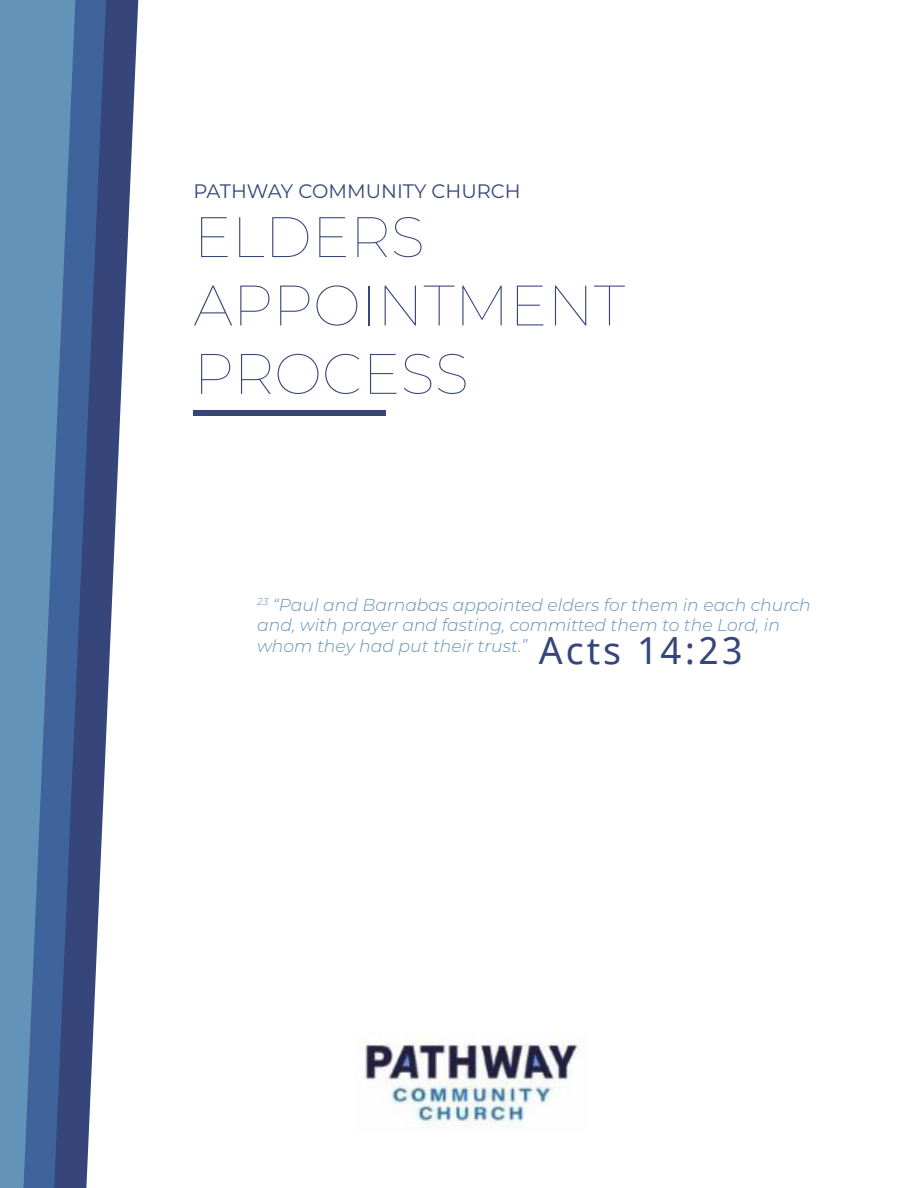
<style>
.page{position:relative;width:918px;height:1188px;background:#fff}
.page>*{position:absolute;margin:0;border:0;box-sizing:border-box;transform-origin:0 0}
.t1{font:100 57px "Montserrat";color:#36467b}
.t2{font:37.5px "Noto Sans";letter-spacing:.08em;color:#36467b}
.t3{font:19.5px "Montserrat";color:#36467b}
.t4{font:italic 300 17.25px/20.7px "Montserrat";color:#6493ba}
</style>
<div class="page">
<svg style="left:106px;top:0;width:32px;height:738px"></svg>
<svg style="left:75px;top:0;width:31px;height:1188px;background:#506594"></svg>
<svg style="left:0;top:0;width:75px;height:1188px;background:#5681ad"></svg>
<div style="left:193px;top:410px;width:193px;height:6px;background:#36467b"></div>
<img style="left:360px;top:1032px;width:223px;height:96px">
<p class="t3" style="left:193px;top:178px;width:329px">PATHWAY COMMUNITY CHURCH</p>
<p class="t1" style="left:193px;top:199px;width:233px">ELDERS</p>
<p class="t1" style="left:193px;top:267px;width:433px">APPOINTMENT</p>
<p class="t1" style="left:193px;top:336px;width:277px">PROCESS</p>
<p class="t4" style="left:257px;top:594px;width:555px"><sup>23</sup> “Paul and Barnabas appointed elders for them in each church and, with prayer and fasting, committed them to the Lord, in whom they had put their trust.”</p>
<p class="t2" style="left:539px;top:625px;width:205px">Acts 14:23</p>
</div>
